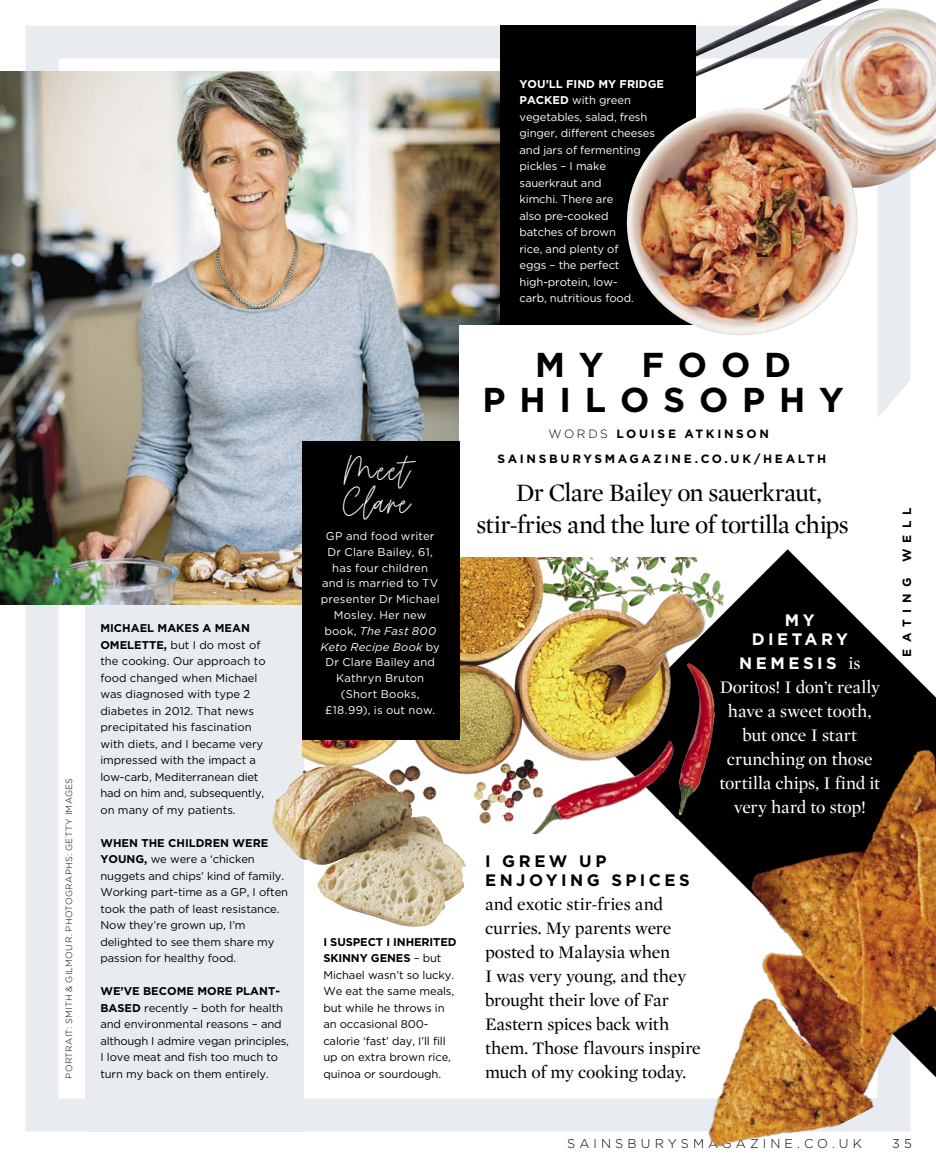
<style>
.page{position:relative;width:936px;height:1174px;background:#fff}
.page>*{position:absolute;margin:0;border:0;box-sizing:border-box;transform-origin:0 0}
.t1{font:40.5px/33px "Moon Time 2";letter-spacing:.03em;color:#fff}
.t2{font:700 34.5px/34.5px "Gotham";letter-spacing:.4em;color:#000;text-align:center}
.t3{font:25.5px/31.5px "Mercury Display";letter-spacing:-.03em;color:#000;text-align:center}
.t4{font:18px/24px "Mercury Display";letter-spacing:-.01em;color:#000}
.t5{font:18px/24px "Mercury Display";letter-spacing:-.01em;color:#fff;text-align:center}
.t6{font:700 16.65px/19.2px "Gotham";letter-spacing:.21em;color:#000}
.t7{font:700 16.65px/18.8px "Gotham";letter-spacing:.21em;color:#fff;text-align:center}
.t8{font:300 12.75px "Gotham";letter-spacing:.32em;color:#000}
.t9{font:700 12px/25.5px "Gotham";letter-spacing:.225em;color:#000;text-align:center}
.t10{font:11.25px/16.5px "Gotham";letter-spacing:-.01em;color:#000}
.t11{font:11.25px/16.5px "Gotham";letter-spacing:-.01em;color:#fff}
.t12{font:11.25px/15.8px "Gotham";letter-spacing:.02em;color:#fff;text-align:center}
.t13{font:300 9px "Gotham";letter-spacing:.035em;color:#000}
.s1{font-weight:700}
.s2{font-style:italic}
.s3{font-weight:300}
.s4{font-family:"Mercury Display";font-weight:400;font-size:18px}
</style>
<div class="page">
<div style="left:26px;top:26px;width:884px;height:1105px;border:33px solid #e8ecf1"></div>
<div style="left:85px;top:602px;width:218px;height:529px;background:#e8ecf1"></div>
<img style="left:0;top:71px;width:500px;height:533px">
<div style="left:459px;top:325px;width:139px;height:300px;background:#fff"></div>
<svg style="left:876px;top:351px;width:35px;height:198px"></svg>
<svg style="left:727px;top:549px;width:208px;height:175px;fill:#000"></svg>
<img style="left:566px;top:724px;width:369px;height:423px">
<img style="left:765px;top:8px;width:170px;height:181px">
<img style="left:617px;top:0;width:262px;height:99px">
<div style="left:500px;top:26px;width:196px;height:299px;background:#000"></div>
<div style="left:727px;top:651px;width:45px;height:168px;background:#000"></div>
<img style="left:626px;top:108px;width:235px;height:228px">
<img style="left:302px;top:557px;width:425px;height:276px">
<div style="left:302px;top:441px;width:157px;height:299px;background:#000"></div>
<img style="left:272px;top:766px;width:194px;height:161px">
<p class="t13" style="left:63px;top:1078px;width:302px;rotate:-90deg">PORTRAIT: SMITH &amp; GILMOUR. PHOTOGRAPHS: GETTY IMAGES</p>
<p class="t10" style="left:100px;top:620px;width:167px"><span class="s1">MICHAEL MAKES A MEAN<br>OMELETTE,</span> but I do most of the cooking. Our approach to food changed when Michael was diagnosed with type 2 diabetes in 2012. That news precipitated his fascination with diets, and I became very impressed with the impact a low-carb, Mediterranean diet had on him and, subsequently, on many of my patients.</p>
<p class="t10" style="left:100px;top:834px;width:189px"><span class="s1">WHEN THE CHILDREN WERE<br>YOUNG,</span> we were a ‘chicken nuggets and chips’ kind of family.<br>Working part-time as a GP, I often took the path of least resistance.<br>Now they’re grown up, I’m delighted to see them share my passion for healthy food.</p>
<p class="t10" style="left:100px;top:983px;width:190px"><span class="s1">WE’VE BECOME MORE PLANT-<br>BASED</span> recently – both for health and environmental reasons – and although I admire vegan principles,<br>I love meat and fish too much to turn my back on them entirely.</p>
<h1 class="t1" style="left:343px;top:455px;width:69px">Meet<br>Clare</h1>
<p class="t12" style="left:320px;top:528px;width:121px">GP and food writer<br>Dr Clare Bailey, 61, has four children and is married to TV presenter Dr Michael<br>Mosley. Her new book, <span class="s2">The Fast 800<br>Keto Recipe Book</span> by<br>Dr Clare Bailey and<br>Kathryn Bruton (Short Books, £18.99), is out now.</p>
<p class="t10" style="left:323px;top:933px;width:135px"><span class="s1">I SUSPECT I INHERITED<br>SKINNY GENES</span> – but<br>Michael wasn’t so lucky.<br>We eat the same meals, but while he throws in an occasional 800- calorie ‘fast’ day, I’ll fill up on extra brown rice, quinoa or sourdough.</p>
<p class="t11" style="left:519px;top:75px;width:146px"><span class="s1">YOU’LL FIND MY FRIDGE<br>PACKED</span> with green vegetables, salad, fresh ginger, different cheeses and jars of fermenting pickles – I make sauerkraut and<br>kimchi. There are<br>also pre-cooked<br>batches of brown<br>rice, and plenty of<br>eggs – the perfect high-protein, low-<br>carb, nutritious food.</p>
<h2 class="t2" style="left:482px;top:347px;width:363px">MY FOOD<br>PHILOSOPHY</h2>
<p class="t9" style="left:497px;top:421px;width:330px"><span class="s3">WORDS</span> LOUISE ATKINSON<br>SAINSBURYSMAGAZINE.CO.UK/HEALTH</p>
<h3 class="t3" style="left:476px;top:476px;width:374px">Dr Clare Bailey on sauerkraut, stir-fries and the lure of tortilla chips</h3>
<h3 class="t6" style="left:485px;top:851px;width:206px">I GREW UP<br>ENJOYING SPICES</h3>
<h3 class="t4" style="left:485px;top:891px;width:217px">and exotic stir-fries and curries. My parents were posted to Malaysia when<br>I was very young, and they brought their love of Far<br>Eastern spices back with them. Those flavours inspire much of my cooking today.</h3>
<h3 class="t7" style="left:751px;top:610px;width:98px">MY<br>DIETARY</h3>
<h3 class="t7" style="left:739px;top:653px;width:123px">NEMESIS <span class="s4">is</span></h3>
<h3 class="t5" style="left:719px;top:674px;width:162px">Doritos! I don’t really have a sweet tooth, but once I start crunching on those tortilla chips, I find it very hard to stop!</h3>
<p class="t9" style="left:894px;top:562px;width:57px;rotate:-90deg">WELL</p>
<p class="t9" style="left:894px;top:564px;width:57px;rotate:-90deg">WELL</p>
<p class="t9" style="left:894px;top:656px;width:80px;rotate:-90deg">EATING</p>
<p class="t9" style="left:894px;top:654px;width:76px;rotate:-90deg">LIVING</p>
<p class="t8" style="left:567px;top:1135px;width:296px">SAINSBURYSMAGAZINE.CO.UK</p>
<p class="t8" style="left:892px;top:1135px;width:21px">3 5</p>
</div>
